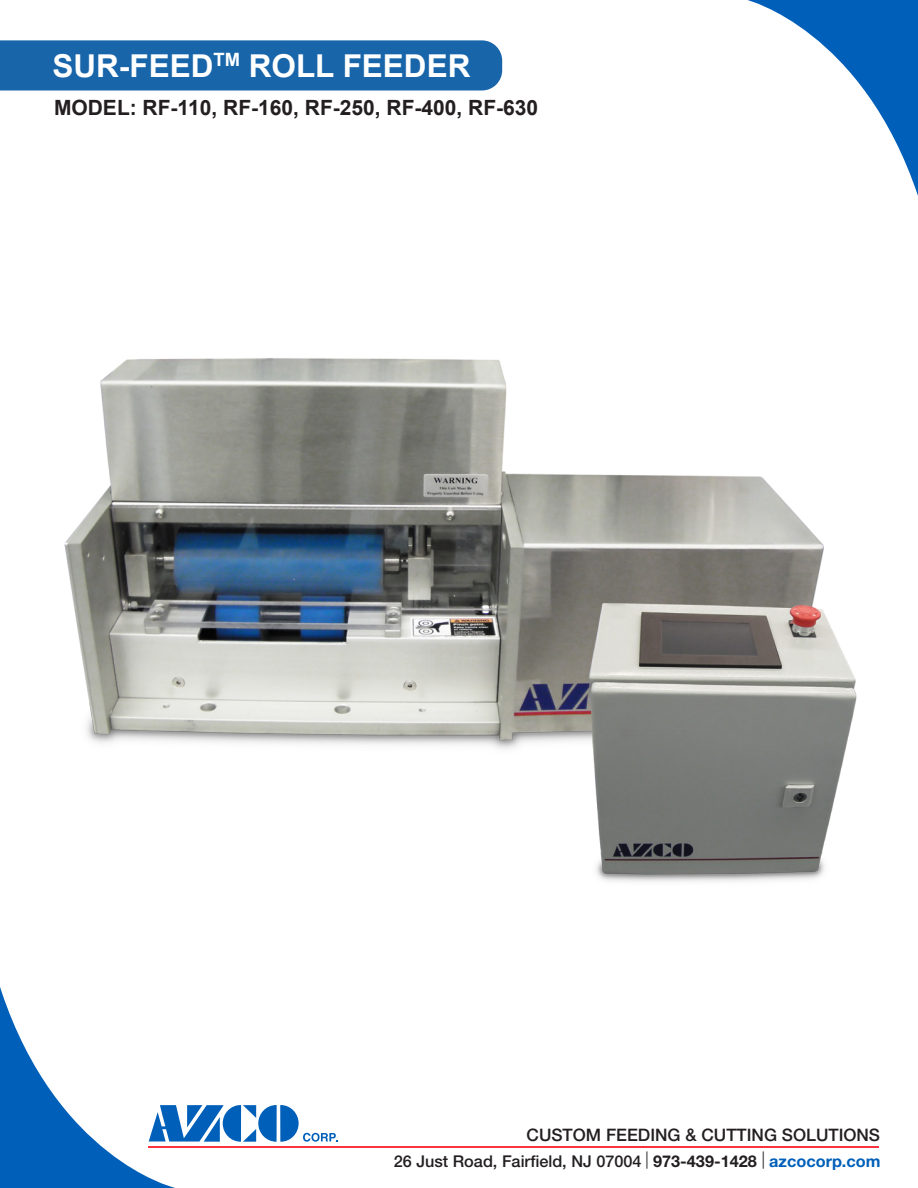
<style>
.page{position:relative;width:918px;height:1188px;background:#fff}
.page>*{position:absolute;margin:0;border:0;box-sizing:border-box;transform-origin:0 0}
.t1{font:700 31.5px "Arial";color:#fff}
.t2{font:700 21px "Arial";color:#231f20}
.t3{font:500 17.25px "Helvetica Neue LT Std";color:#231f20}
.t4{font:500 16.2px "Helvetica Neue LT Std";color:#231f20}
.s1{font-weight:300;font-style:italic;font-size:17.25px}
.s2{font-weight:700}
.s3{font-weight:700;color:#005fb9}
</style>
<div class="page">
<svg style="left:747px;top:0;width:171px;height:196px"></svg>
<svg style="left:0;top:987px;width:283px;height:201px"></svg>
<hr style="left:149px;top:1147px;width:730px;height:1px;background:#fb333e">
<svg style="left:149px;top:1105px;width:188px;height:37px"></svg>
<img style="left:64px;top:358px;width:793px;height:524px">
<div style="left:0;top:40px;width:502px;height:51px;background:#1865aa"></div>
<p class="t1" style="left:52px;top:43px;width:419px">SUR-FEED<sup>TM</sup> ROLL FEEDER</p>
<p class="t2" style="left:54px;top:93px;width:486px">MODEL: RF-110, RF-160, RF-250, RF-400, RF-630</p>
<p class="t3" style="left:527px;top:1125px;width:355px">CUSTOM FEEDING &amp; CUTTING SOLUTIONS</p>
<p class="t4" style="left:394px;top:1151px;width:488px">26 Just Road, Fairfield, NJ 07004 <span class="s1">|</span> <span class="s2">973-439-1428</span> <span class="s1">|</span> <span class="s3">azcocorp.com</span></p>
</div>
